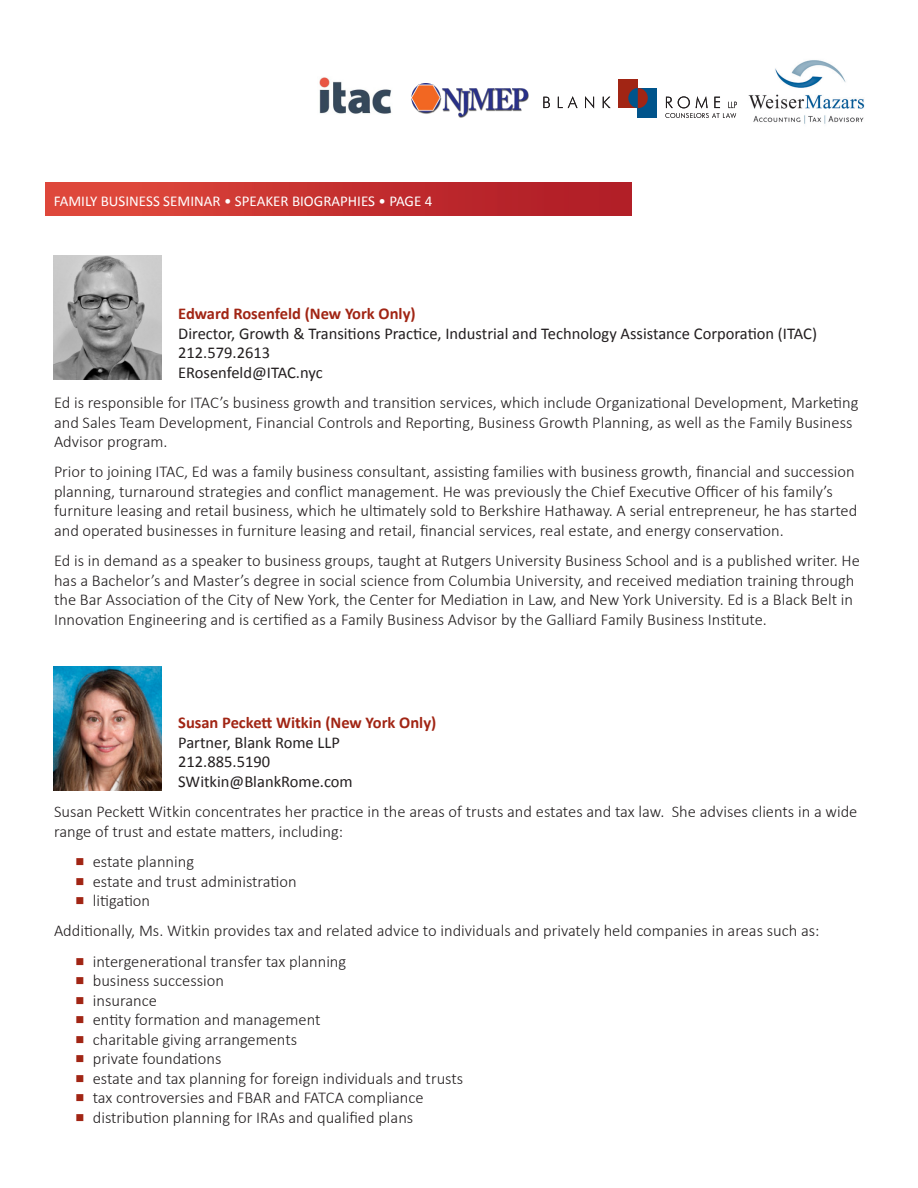
<style>
.page{position:relative;width:918px;height:1188px;background:#fff}
.page>*{position:absolute;margin:0;border:0;box-sizing:border-box;transform-origin:0 0}
.body{font:300 16.5px/19.5px "Calibri";color:#231f20}
.Contact{font:16.5px/19.5px "Calibri";color:#231f20}
.t1{font:15px "Calibri";color:#fff}
.s1{font-weight:700;color:#a12514}
.s2{color:#a12514}
</style>
<div class="page">
<img style="left:319px;top:77px;width:73px;height:37px">
<img style="left:748px;top:60px;width:117px;height:64px">
<svg style="left:543px;top:96px;width:68px;height:12px"></svg>
<svg style="left:665px;top:96px;width:72px;height:22px"></svg>
<div style="left:619px;top:79px;width:19px;height:29px;background:#a12514"></div>
<div style="left:638px;top:88px;width:19px;height:29px;background:#00548b"></div>
<div style="left:628px;top:88px;width:20px;height:20px;background:#a12514;border-radius:50%"></div>
<svg style="left:628px;top:88px;width:10px;height:20px"></svg>
<img style="left:411px;top:84px;width:118px;height:34px">
<img style="left:46px;top:183px;width:586px;height:32px">
<img style="left:54px;top:255px;width:108px;height:125px">
<img style="left:54px;top:666px;width:108px;height:125px">
<p class="t1" style="left:54px;top:190px;width:380px">FAMILY BUSINESS SEMINAR • SPEAKER BIOGRAPHIES • PAGE 4</p>
<p class="Contact" style="left:178px;top:304px;width:640px"><span class="s1">Edward Rosenfeld (New York Only)<br></span>Director, Growth &amp; Transitions Practice, Industrial and Technology Assistance Corporation (ITAC)<br>212.579.2613<br>ERosenfeld@ITAC.nyc</p>
<p class="body" style="left:54px;top:393px;width:806px">Ed is responsible for ITAC’s business growth and transition services, which include Organizational Development, Marketing and Sales Team Development, Financial Controls and Reporting, Business Growth Planning, as well as the Family Business<br>Advisor program.</p>
<p class="body" style="left:54px;top:462px;width:805px">Prior to joining ITAC, Ed was a family business consultant, assisting families with business growth, financial and succession planning, turnaround strategies and conflict management. He was previously the Chief Executive Officer of his family’s furniture leasing and retail business, which he ultimately sold to Berkshire Hathaway. A serial entrepreneur, he has started and operated businesses in furniture leasing and retail, financial services, real estate, and energy conservation.</p>
<p class="body" style="left:54px;top:551px;width:807px">Ed is in demand as a speaker to business groups, taught at Rutgers University Business School and is a published writer. He has a Bachelor’s and Master’s degree in social science from Columbia University, and received mediation training through the Bar Association of the City of New York, the Center for Mediation in Law, and New York University. Ed is a Black Belt in Innovation Engineering and is certified as a Family Business Advisor by the Galliard Family Business Institute.</p>
<p class="Contact" style="left:178px;top:713px;width:260px"><span class="s1">Susan Peckett Witkin (New York Only)<br></span>Partner, Blank Rome LLP<br>212.885.5190<br>SWitkin@BlankRome.com</p>
<p class="body" style="left:54px;top:802px;width:805px">Susan Peckett Witkin concentrates her practice in the areas of trusts and estates and tax law. She advises clients in a wide range of trust and estate matters, including:</p>
<p class="body" style="left:76px;top:852px;width:120px"><span class="s2">■</span> estate planning</p>
<p class="body" style="left:76px;top:871px;width:223px"><span class="s2">■</span> estate and trust administration</p>
<p class="body" style="left:76px;top:891px;width:76px"><span class="s2">■</span> litigation</p>
<p class="body" style="left:54px;top:921px;width:767px">Additionally, Ms. Witkin provides tax and related advice to individuals and privately held companies in areas such as:</p>
<p class="body" style="left:76px;top:951px;width:272px"><span class="s2">■</span> intergenerational transfer tax planning</p>
<p class="body" style="left:76px;top:971px;width:150px"><span class="s2">■</span> business succession</p>
<p class="body" style="left:76px;top:990px;width:83px"><span class="s2">■</span> insurance</p>
<p class="body" style="left:76px;top:1010px;width:247px"><span class="s2">■</span> entity formation and management</p>
<p class="body" style="left:76px;top:1029px;width:223px"><span class="s2">■</span> charitable giving arrangements</p>
<p class="body" style="left:76px;top:1049px;width:147px"><span class="s2">■</span> private foundations</p>
<p class="body" style="left:76px;top:1068px;width:389px"><span class="s2">■</span> estate and tax planning for foreign individuals and trusts</p>
<p class="body" style="left:76px;top:1088px;width:350px"><span class="s2">■</span> tax controversies and FBAR and FATCA compliance</p>
<p class="body" style="left:76px;top:1107px;width:339px"><span class="s2">■</span> distribution planning for IRAs and qualified plans</p>
</div>
